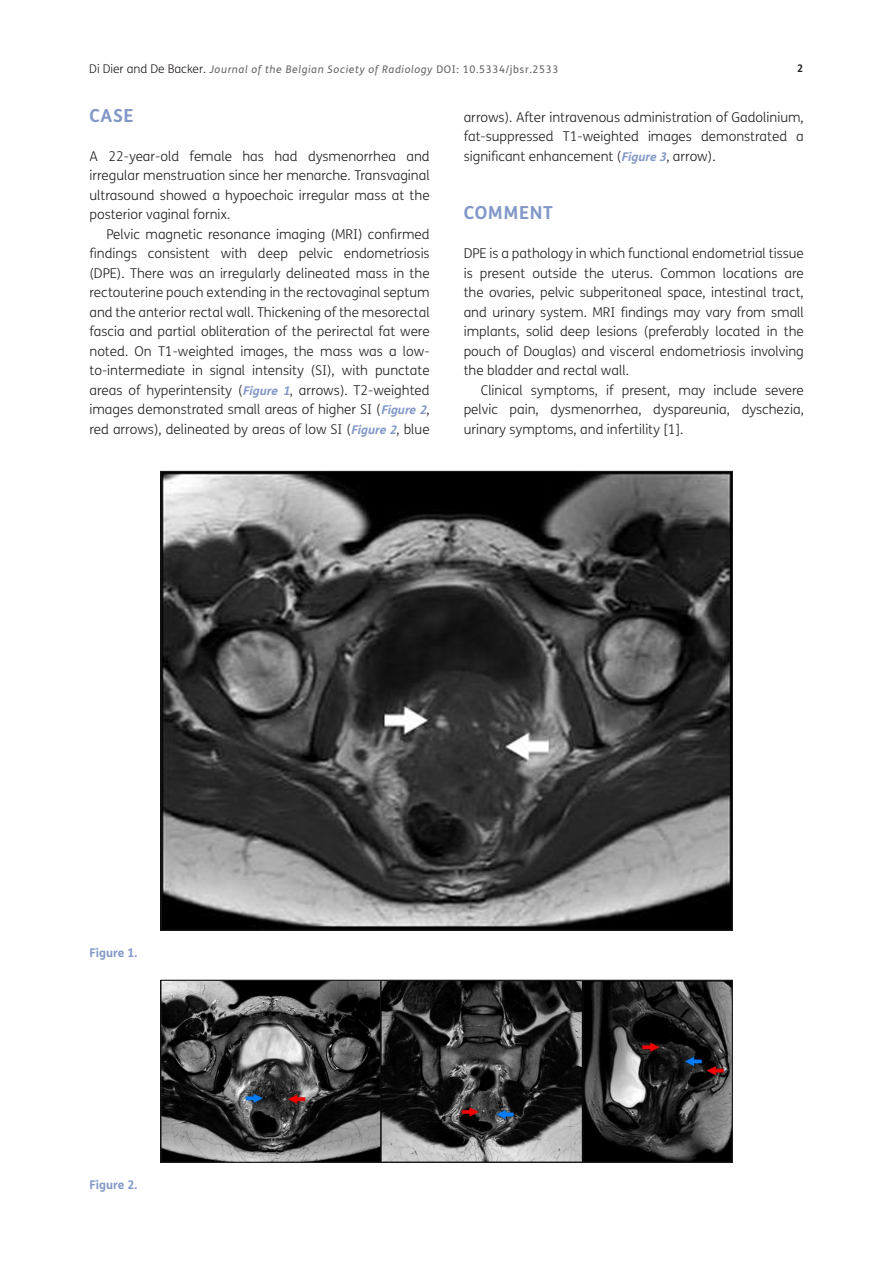
<style>
.page{position:relative;width:893px;height:1263px;background:#fff}
.page>*{position:absolute;margin:0;border:0;box-sizing:border-box;transform-origin:0 0}
.t1{font:700 18px "FS Me";letter-spacing:.03em;color:#8298c8}
.Body_Copy{font:300 13.5px/19.5px "FS Me";color:#231f20;text-align:justify}
.Body_Copy_-_1st_Para{font:300 13.5px/19.5px "FS Me";color:#231f20;text-align:justify}
.Figure_copy{font:700 12px "FS Me";color:#8298c8}
.t2{font:italic 10.5px "FS Me";letter-spacing:.06em;color:#636366}
.t3{font:700 10.5px "FS Me";color:#231f20}
.s1{font-weight:300;font-style:normal;font-size:12px;color:#231f20}
.s2{font-style:normal}
.s3{font-weight:700;font-style:italic;font-size:12px;color:#8298c8}
</style>
<div class="page">
<img style="left:163px;top:473px;width:568px;height:455px">
<img style="left:163px;top:982px;width:568px;height:178px">
<div style="left:161px;top:980px;width:572px;height:182px;border:1px solid #231f20"></div>
<p class="t2" style="left:89px;top:63px;width:471px"><span class="s1">Di Dier and De Backer.</span> Journal of the Belgian Society of Radiology <span class="s2">DOI: 10.5334/jbsr.2533</span></p>
<p class="t3" style="left:797px;top:61px;width:8px">2</p>
<h1 class="t1" style="left:90px;top:104px;width:46px">CASE</h1>
<p class="Body_Copy_-_1st_Para" style="left:90px;top:146px;width:342px">A 22-year-old female has had dysmenorrhea and irregular menstruation since her menarche. Transvaginal ultrasound showed a hypoechoic irregular mass at the posterior vaginal fornix.</p>
<p class="Body_Copy" style="left:90px;top:224px;width:342px;text-indent:17px">Pelvic magnetic resonance imaging (MRI) confirmed findings consistent with deep pelvic endometriosis (DPE). There was an irregularly delineated mass in the rectouterine pouch extending in the rectovaginal septum and the anterior rectal wall. Thickening of the mesorectal fascia and partial obliteration of the perirectal fat were noted. On T1-weighted images, the mass was a low&shy;to-intermediate in signal intensity (SI), with punctate areas of hyperintensity (<span class="s3">Figure 1</span>, arrows). T2-weighted images demonstrated small areas of higher SI (<span class="s3">Figure 2</span>, red arrows), delineated by areas of low SI (<span class="s3">Figure 2</span>, blue</p>
<p class="Body_Copy" style="left:464px;top:107px;width:342px">arrows). After intravenous administration of Gadolinium, fat-suppressed T1-weighted images demonstrated a significant enhancement (<span class="s3">Figure 3</span>, arrow).</p>
<h1 class="t1" style="left:464px;top:201px;width:91px">COMMENT</h1>
<p class="Body_Copy_-_1st_Para" style="left:464px;top:244px;width:342px">DPE is a pathology in which functional endometrial tissue is present outside the uterus. Common locations are the ovaries, pelvic subperitoneal space, intestinal tract, and urinary system. MRI findings may vary from small implants, solid deep lesions (preferably located in the pouch of Douglas) and visceral endometriosis involving the bladder and rectal wall.</p>
<p class="Body_Copy" style="left:464px;top:380px;width:342px;text-indent:17px">Clinical symptoms, if present, may include severe pelvic pain, dysmenorrhea, dyspareunia, dyschezia, urinary symptoms, and infertility [1].</p>
<p class="Figure_copy" style="left:90px;top:945px;width:49px">Figure 1.</p>
<p class="Figure_copy" style="left:90px;top:1177px;width:49px">Figure 2.</p>
</div>
